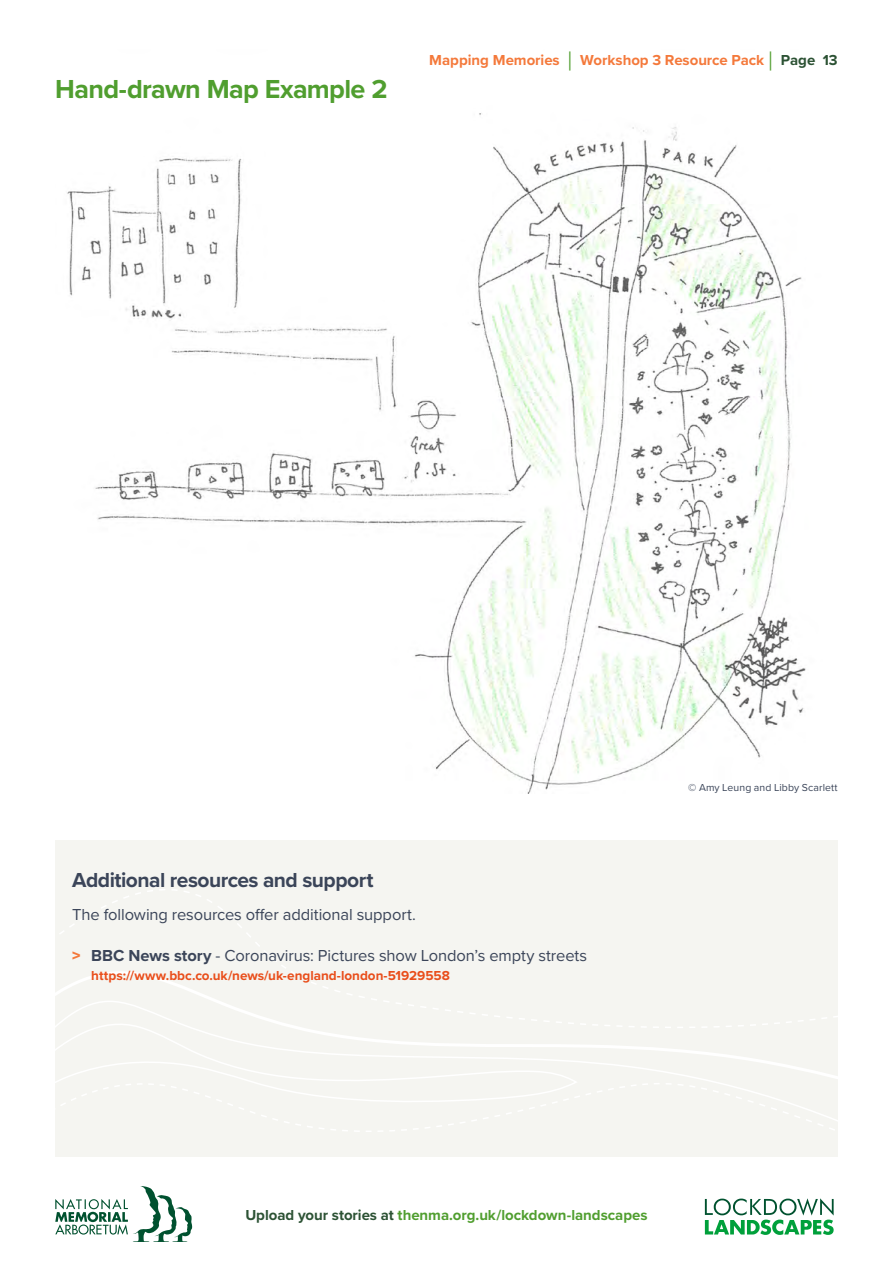
<style>
.page{position:relative;width:893px;height:1263px;background:#fff}
.page>*{position:absolute;margin:0;border:0;box-sizing:border-box;transform-origin:0 0}
.t1{font:700 27px "Proxima Nova";letter-spacing:-.025em;color:#509e2f}
.t2{font:700 21px "Proxima Nova";letter-spacing:-.025em;color:#3b4559}
.t3{font:16.5px "Proxima Nova";letter-spacing:-.005em;color:#3b4559}
.t4{font:700 15px "Proxima Nova";color:#509e2f}
.t5{font:700 15px "Proxima Nova";color:#f4793b}
.t6{font:700 13.5px "Proxima Nova";color:#e94e1b}
.t7{font:10.5px "Proxima Nova";letter-spacing:.01em;color:#3b4559}
.s1{font-weight:300;font-size:27px;color:#509e2f}
.s2{color:#2c5234}
.s3{font-weight:900;color:#f4793b}
.s4{font-weight:700}
</style>
<div class="page">
<div style="left:55px;top:840px;width:783px;height:317px;background:#f5f5f1"></div>
<img style="left:67px;top:113px;width:739px;height:681px">
<svg style="left:579px;top:1045px;width:259px;height:37px"></svg>
<svg style="left:55px;top:1040px;width:524px;height:92px"></svg>
<svg style="left:127px;top:889px;width:74px;height:8px"></svg>
<svg style="left:55px;top:897px;width:783px;height:143px"></svg>
<svg style="left:705px;top:1198px;width:129px;height:37px"></svg>
<svg style="left:55px;top:1186px;width:137px;height:56px"></svg>
<h1 class="t1" style="left:55px;top:69px;width:334px">Hand-drawn Map Example 2</h1>
<p class="t5" style="left:429px;top:49px;width:410px">Mapping Memories <span class="s1">|</span> Workshop 3 Resource Pack <span class="s1">|</span> <span class="s2">Page 13</span></p>
<p class="t7" style="left:688px;top:779px;width:151px">© Amy Leung and Libby Scarlett</p>
<p class="t2" style="left:72px;top:864px;width:303px">Additional resources and support</p>
<p class="t3" style="left:72px;top:902px;width:345px">The following resources offer additional support.</p>
<p class="t3" style="left:72px;top:943px;width:516px"><span class="s3">&gt;</span> <span class="s4">BBC News story</span> - Coronavirus: Pictures show London’s empty streets</p>
<p class="t6" style="left:91px;top:966px;width:360px">https://www.bbc.co.uk/news/uk-england-london-51929558</p>
<p class="t4" style="left:245px;top:1203px;width:404px"><span class="s2">Upload your stories at</span> thenma.org.uk/lockdown-landscapes</p>
</div>
